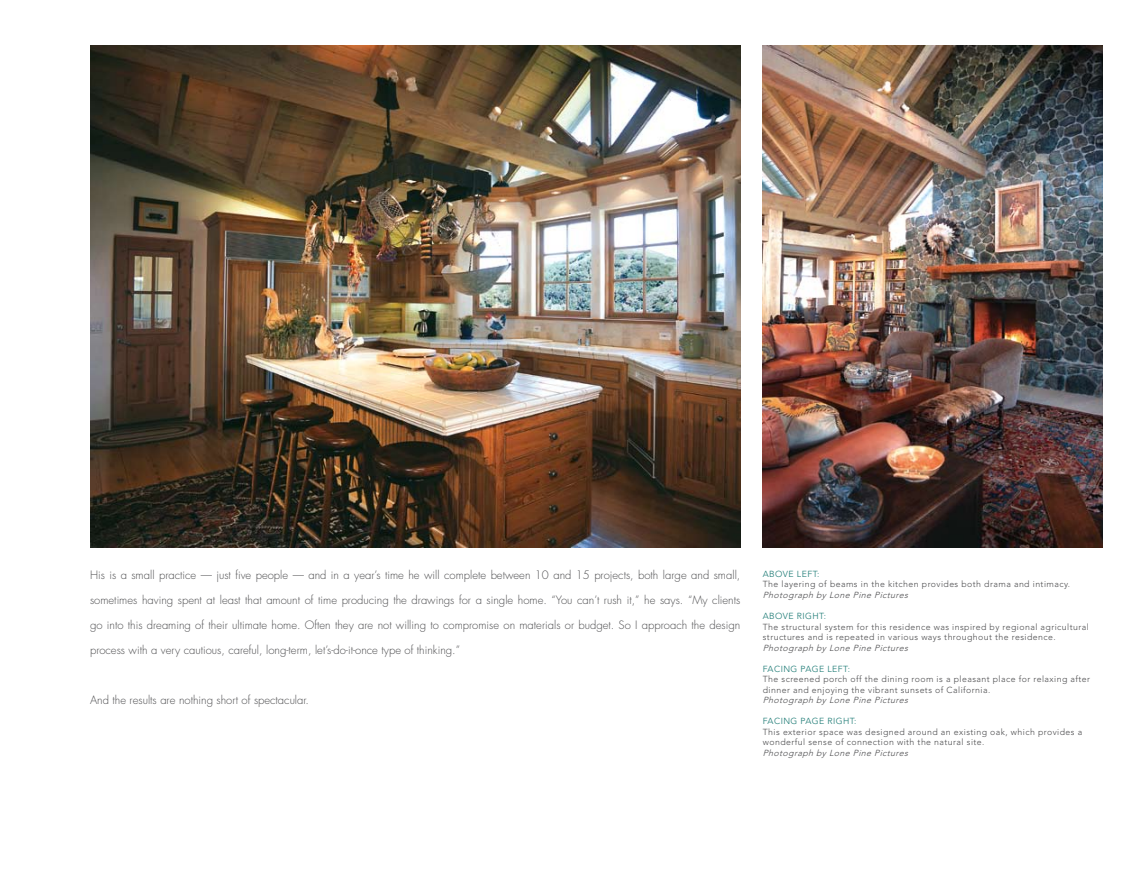
<style>
.page{position:relative;width:1148px;height:878px;background:#fff}
.page>*{position:absolute;margin:0;border:0;box-sizing:border-box;transform-origin:0 0}
.t1{font:300 11.25px "Futura";color:#4d4d4f}
.t2{font:300 8.75px/10.5px "Avenir";letter-spacing:.05em;color:#4d4d4f}
.t3{font:italic 300 8.75px "Avenir";color:#4d4d4f}
.t4{font:300 8.75px "Avenir";letter-spacing:.05em;color:#157670}
</style>
<div class="page">
<img style="left:90px;top:45px;width:650px;height:503px">
<img style="left:762px;top:45px;width:340px;height:503px">
<p class="t1" style="left:90px;top:567px;width:652px">His is a small practice — just five people — and in a year’s time he will complete between 10 and 15 projects, both large and small,</p>
<p class="t1" style="left:90px;top:592px;width:652px">sometimes having spent at least that amount of time producing the drawings for a single home. “You can’t rush it,” he says. “My clients</p>
<p class="t1" style="left:90px;top:617px;width:651px">go into this dreaming of their ultimate home. Often they are not willing to compromise on materials or budget. So I approach the design</p>
<p class="t1" style="left:90px;top:642px;width:371px">process with a very cautious, careful, long-term, let’s-do-it-once type of thinking.”</p>
<p class="t1" style="left:90px;top:692px;width:220px">And the results are nothing short of spectacular.</p>
<p class="t4" style="left:762px;top:568px;width:14px">Abov</p>
<p class="t4" style="left:788px;top:568px;width:32px">e Left:</p>
<p class="t2" style="left:762px;top:579px;width:309px">The layering of beams in the kitchen provides both drama and intimacy.</p>
<p class="t3" style="left:762px;top:589px;width:149px">Photograph by Lone Pine Pictures</p>
<p class="t4" style="left:762px;top:610px;width:14px">Abov</p>
<p class="t4" style="left:788px;top:610px;width:39px">e Right:</p>
<p class="t2" style="left:762px;top:621px;width:327px">The structural system for this residence was inspired by regional agricultural structures and is repeated in various ways throughout the residence.</p>
<p class="t3" style="left:762px;top:642px;width:149px">Photograph by Lone Pine Pictures</p>
<p class="t4" style="left:762px;top:663px;width:11px">Faci</p>
<p class="t4" style="left:783px;top:663px;width:68px">ng Page LEFT:</p>
<p class="t2" style="left:762px;top:673px;width:329px">The screened porch off the dining room is a pleasant place for relaxing after dinner and enjoying the vibrant sunsets of California.</p>
<p class="t3" style="left:762px;top:694px;width:149px">Photograph by Lone Pine Pictures</p>
<p class="t4" style="left:762px;top:715px;width:11px">Faci</p>
<p class="t4" style="left:783px;top:715px;width:75px">ng Page RIGHT:</p>
<p class="t2" style="left:762px;top:726px;width:321px">This exterior space was designed around an existing oak, which provides a wonderful sense of connection with the natural site.</p>
<p class="t3" style="left:762px;top:747px;width:149px">Photograph by Lone Pine Pictures</p>
</div>
